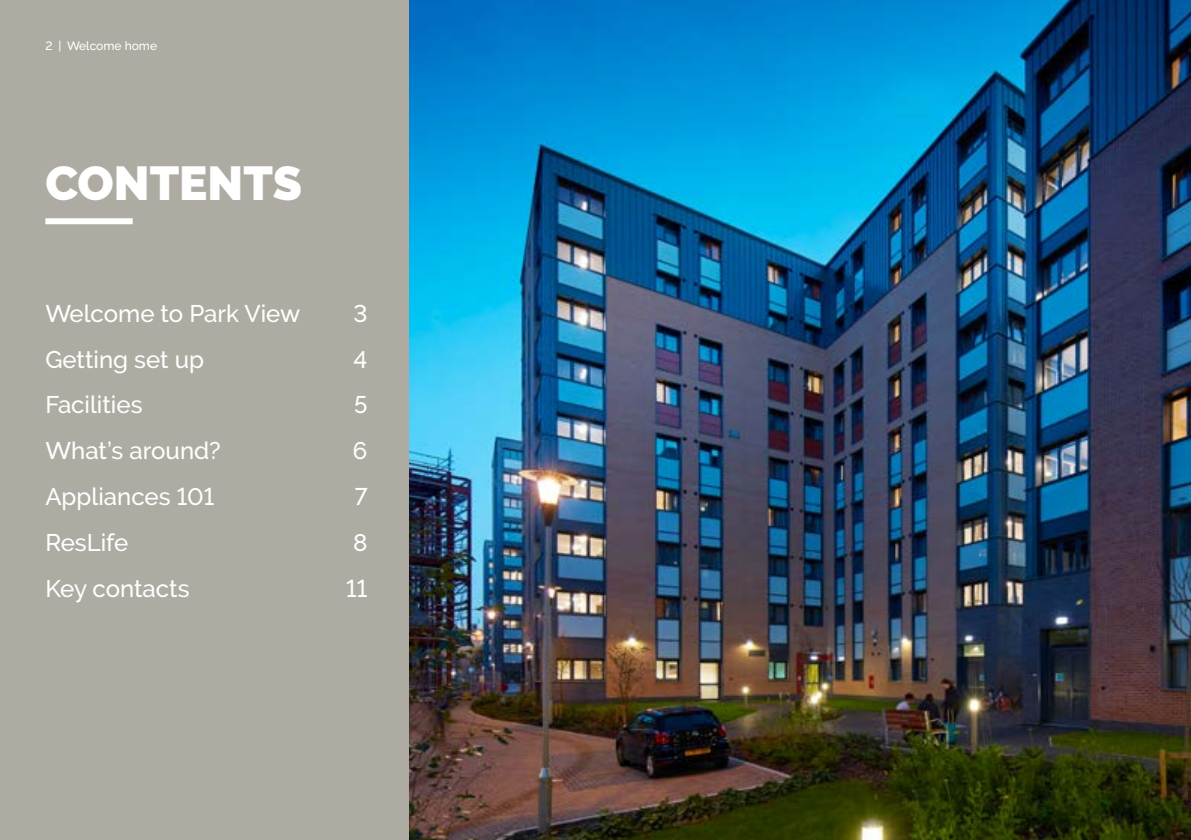
<style>
.page{position:relative;width:1191px;height:840px;background:#fff}
.page>*{position:absolute;margin:0;border:0;box-sizing:border-box;transform-origin:0 0}
.t1{font:900 47.4px "Derailed";color:#fff}
.t2{font:500 24px "Derailed";color:#fff}
.t3{font:500 12px "Derailed";color:#fff}
</style>
<div class="page">
<img style="left:408px;top:0;width:783px;height:839px">
<div style="left:0;top:0;width:408px;height:839px;background:#aeaca2"></div>
<div style="left:45px;top:218px;width:88px;height:6px;background:#fff"></div>
<p class="t3" style="left:45px;top:39px;width:113px">2 | Welcome home</p>
<h1 class="t1" style="left:45px;top:157px;width:258px">CONTENTS</h1>
<p class="t2" style="left:45px;top:299px;width:256px">Welcome to Park View</p>
<p class="t2" style="left:353px;top:299px;width:16px">3</p>
<p class="t2" style="left:45px;top:345px;width:160px">Getting set up</p>
<p class="t2" style="left:354px;top:345px;width:15px">4</p>
<p class="t2" style="left:45px;top:391px;width:99px">Facilities</p>
<p class="t2" style="left:354px;top:391px;width:15px">5</p>
<p class="t2" style="left:45px;top:437px;width:177px">What’s around?</p>
<p class="t2" style="left:353px;top:437px;width:16px">6</p>
<p class="t2" style="left:45px;top:483px;width:171px">Appliances 101</p>
<p class="t2" style="left:355px;top:483px;width:14px">7</p>
<p class="t2" style="left:45px;top:528px;width:84px">ResLife</p>
<p class="t2" style="left:353px;top:528px;width:16px">8</p>
<p class="t2" style="left:45px;top:574px;width:146px">Key contacts</p>
<p class="t2" style="left:346px;top:574px;width:23px">11</p>
</div>
